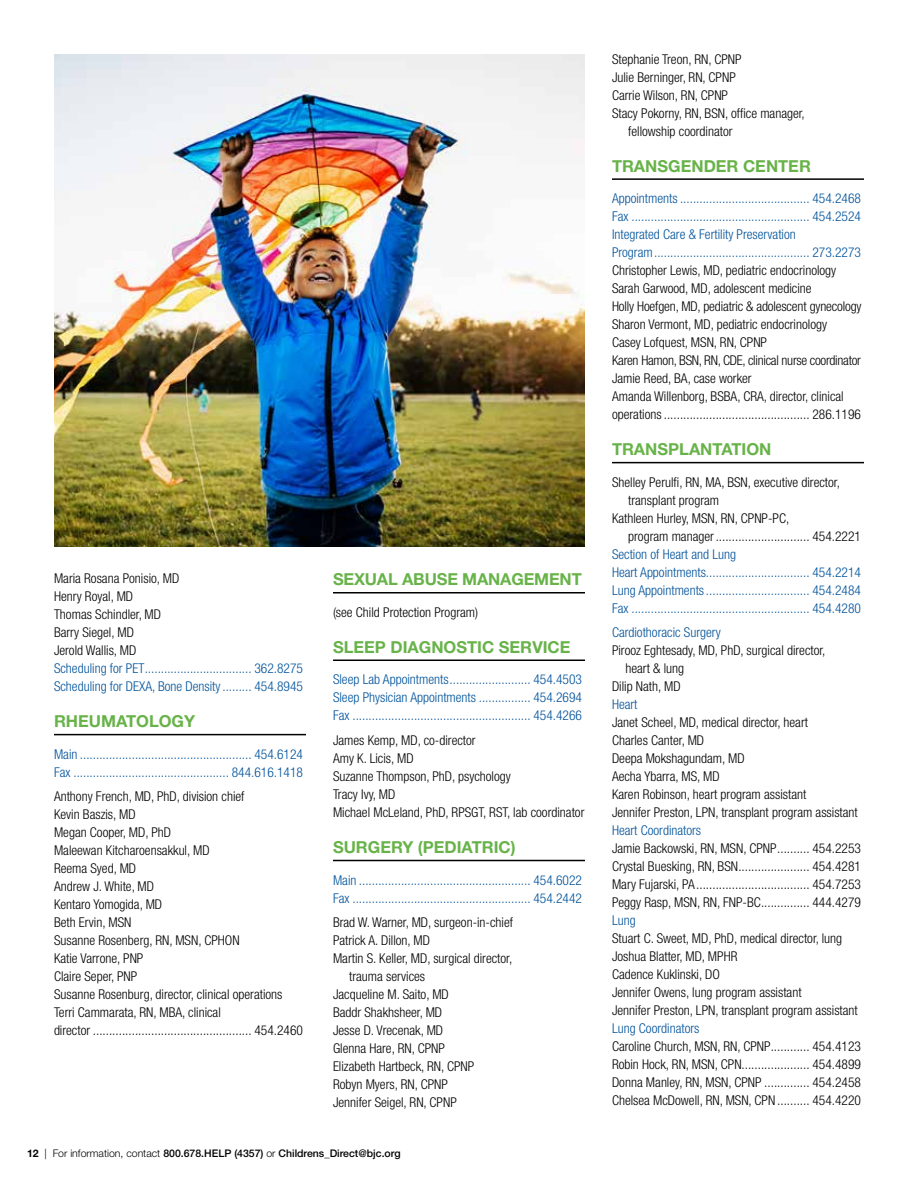
<style>
.page{position:relative;width:918px;height:1188px;background:#fff}
.page>*{position:absolute;margin:0;border:0;box-sizing:border-box;transform-origin:0 0}
.t1{font:700 16.5px "Helvetica Neue LT Std";color:#68b349}
.t2{font:300 condensed 13.5px/18px "Helvetica Neue LT Std";color:#000}
.t3{font:300 condensed 13.5px/18px "Helvetica Neue LT Std";color:#00539b}
.t4{font:500 10.5px "Helvetica Neue LT Std";color:#000}
.s1{font-weight:700}
.s2{font-weight:300}
</style>
<div class="page">
<hr style="left:54px;top:734px;width:252px;height:1px;background:#000">
<hr style="left:333px;top:592px;width:252px;height:2px;background:#000">
<hr style="left:333px;top:660px;width:252px;height:1px;background:#000">
<hr style="left:333px;top:860px;width:252px;height:1px;background:#000">
<hr style="left:612px;top:178px;width:252px;height:2px;background:#000">
<hr style="left:612px;top:462px;width:252px;height:1px;background:#000">
<img style="left:54px;top:54px;width:530px;height:492px">
<p class="t2" style="left:54px;top:569px;width:127px">Maria Rosana Ponisio, MD<br>Henry Royal, MD<br>Thomas Schindler, MD<br>Barry Siegel, MD<br>Jerold Wallis, MD</p>
<p class="t3" style="left:54px;top:659px;width:250px">Scheduling for PET................................. 362.8275<br>Scheduling for DEXA, Bone Density......... 454.8945</p>
<p class="t1" style="left:54px;top:711px;width:143px">RHEUMATOLOGY</p>
<p class="t3" style="left:54px;top:745px;width:251px">Main ..................................................... 454.6124<br>Fax ................................................ 844.616.1418</p>
<p class="t2" style="left:54px;top:787px;width:250px">Anthony French, MD, PhD, division chief<br>Kevin Baszis, MD<br>Megan Cooper, MD, PhD<br>Maleewan Kitcharoensakkul, MD<br>Reema Syed, MD<br>Andrew J. White, MD<br>Kentaro Yomogida, MD<br>Beth Ervin, MSN<br>Susanne Rosenberg, RN, MSN, CPHON<br>Katie Varrone, PNP<br>Claire Seper, PNP<br>Susanne Rosenburg, director, clinical operations<br>Terri Cammarata, RN, MBA, clinical<br>director ................................................. 454.2460</p>
<p class="t1" style="left:333px;top:569px;width:250px">SEXUAL ABUSE MANAGEMENT</p>
<p class="t2" style="left:333px;top:603px;width:147px">(see Child Protection Program)</p>
<p class="t1" style="left:333px;top:637px;width:239px">SLEEP DIAGNOSTIC SERVICE</p>
<p class="t3" style="left:333px;top:670px;width:250px;text-align:justify">Sleep Lab Appointments......................... 454.4503<br>Sleep Physician Appointments ................ 454.2694<br>Fax ....................................................... 454.4266</p>
<p class="t2" style="left:333px;top:731px;width:253px">James Kemp, MD, co-director<br>Amy K. Licis, MD<br>Suzanne Thompson, PhD, psychology<br>Tracy Ivy, MD<br>Michael McLeland, PhD, RPSGT, RST, lab coordinator</p>
<p class="t1" style="left:333px;top:837px;width:184px">SURGERY (PEDIATRIC)</p>
<p class="t3" style="left:333px;top:871px;width:250px">Main ..................................................... 454.6022<br>Fax ....................................................... 454.2442</p>
<p class="t2" style="left:333px;top:913px;width:182px">Brad W. Warner, MD, surgeon-in-chief</p>
<p class="t2" style="left:333px;top:931px;width:99px">Patrick A. Dillon, MD</p>
<p class="t2" style="left:333px;top:949px;width:181px">Martin S. Keller, MD, surgical director,</p>
<p class="t2" style="left:349px;top:967px;width:77px">trauma services</p>
<p class="t2" style="left:333px;top:985px;width:117px">Jacqueline M. Saito, MD</p>
<p class="t2" style="left:333px;top:1003px;width:111px">Baddr Shakhsheer, MD</p>
<p class="t2" style="left:333px;top:1021px;width:112px">Jesse D. Vrecenak, MD</p>
<p class="t2" style="left:333px;top:1039px;width:113px">Glenna Hare, RN, CPNP</p>
<p class="t2" style="left:333px;top:1057px;width:143px">Elizabeth Hartbeck, RN, CPNP</p>
<p class="t2" style="left:333px;top:1075px;width:116px">Robyn Myers, RN, CPNP</p>
<p class="t2" style="left:333px;top:1093px;width:125px">Jennifer Seigel, RN, CPNP</p>
<p class="t4" style="left:27px;top:1147px;width:375px"><span class="s1">12</span> <span class="s2">| For information, contact</span> 800.678.HELP (4357) <span class="s2">or</span> Childrens_Direct@bjc.org</p>
<p class="t2" style="left:612px;top:50px;width:131px">Stephanie Treon, RN, CPNP</p>
<p class="t2" style="left:612px;top:68px;width:125px">Julie Berninger, RN, CPNP</p>
<p class="t2" style="left:612px;top:86px;width:118px">Carrie Wilson, RN, CPNP</p>
<p class="t2" style="left:612px;top:104px;width:194px">Stacy Pokorny, RN, BSN, office manager,</p>
<p class="t2" style="left:628px;top:122px;width:106px">fellowship coordinator</p>
<p class="t1" style="left:612px;top:156px;width:200px">TRANSGENDER CENTER</p>
<p class="t3" style="left:612px;top:189px;width:250px">Appointments ........................................ 454.2468<br>Fax ....................................................... 454.2524<br>Integrated Care &amp; Fertility Preservation Program................................................ 273.2273</p>
<p class="t2" style="left:612px;top:261px;width:251px">Christopher Lewis, MD, pediatric endocrinology Sarah Garwood, MD, adolescent medicine<br>Holly Hoefgen, MD, pediatric &amp; adolescent gynecology Sharon Vermont, MD, pediatric endocrinology<br>Casey Lofquest, MSN, RN, CPNP<br>Karen Hamon, BSN, RN, CDE, clinical nurse coordinator Jamie Reed, BA, case worker<br>Amanda Willenborg, BSBA, CRA, director, clinical operations ............................................. 286.1196</p>
<p class="t1" style="left:612px;top:439px;width:161px">TRANSPLANTATION</p>
<p class="t2" style="left:612px;top:473px;width:229px">Shelley Perulfi, RN, MA, BSN, executive director,</p>
<p class="t2" style="left:628px;top:491px;width:92px">transplant program</p>
<p class="t2" style="left:612px;top:509px;width:179px">Kathleen Hurley, MSN, RN, CPNP-PC,</p>
<p class="t2" style="left:628px;top:527px;width:234px">program manager............................. 454.2221</p>
<p class="t3" style="left:612px;top:545px;width:251px">Section of Heart and Lung<br>Heart Appointments................................ 454.2214<br>Lung Appointments................................ 454.2484<br>Fax ....................................................... 454.4280</p>
<p class="t3" style="left:612px;top:623px;width:110px">Cardiothoracic Surgery</p>
<p class="t2" style="left:612px;top:641px;width:215px">Pirooz Eghtesady, MD, PhD, surgical director,</p>
<p class="t2" style="left:626px;top:659px;width:60px">heart &amp; lung</p>
<p class="t2" style="left:612px;top:677px;width:70px">Dilip Nath, MD</p>
<p class="t3" style="left:612px;top:695px;width:27px">Heart</p>
<p class="t2" style="left:612px;top:713px;width:247px">Janet Scheel, MD, medical director, heart<br>Charles Canter, MD<br>Deepa Mokshagundam, MD<br>Aecha Ybarra, MS, MD<br>Karen Robinson, heart program assistant<br>Jennifer Preston, LPN, transplant program assistant</p>
<p class="t3" style="left:612px;top:821px;width:91px">Heart Coordinators</p>
<p class="t2" style="left:612px;top:839px;width:250px;text-align:justify">Jamie Backowski, RN, MSN, CPNP.......... 454.2253<br>Crystal Buesking, RN, BSN...................... 454.4281<br>Mary Fujarski, PA................................... 454.7253<br>Peggy Rasp, MSN, RN, FNP-BC............... 444.4279</p>
<p class="t3" style="left:612px;top:911px;width:25px">Lung</p>
<p class="t2" style="left:612px;top:929px;width:247px">Stuart C. Sweet, MD, PhD, medical director, lung Joshua Blatter, MD, MPHR<br>Cadence Kuklinski, DO<br>Jennifer Owens, lung program assistant<br>Jennifer Preston, LPN, transplant program assistant</p>
<p class="t3" style="left:612px;top:1019px;width:89px">Lung Coordinators</p>
<p class="t2" style="left:612px;top:1037px;width:251px;text-align:justify">Caroline Church, MSN, RN, CPNP............ 454.4123<br>Robin Hock, RN, MSN, CPN..................... 454.4899<br>Donna Manley, RN, MSN, CPNP .............. 454.2458<br>Chelsea McDowell, RN, MSN, CPN .......... 454.4220</p>
</div>
